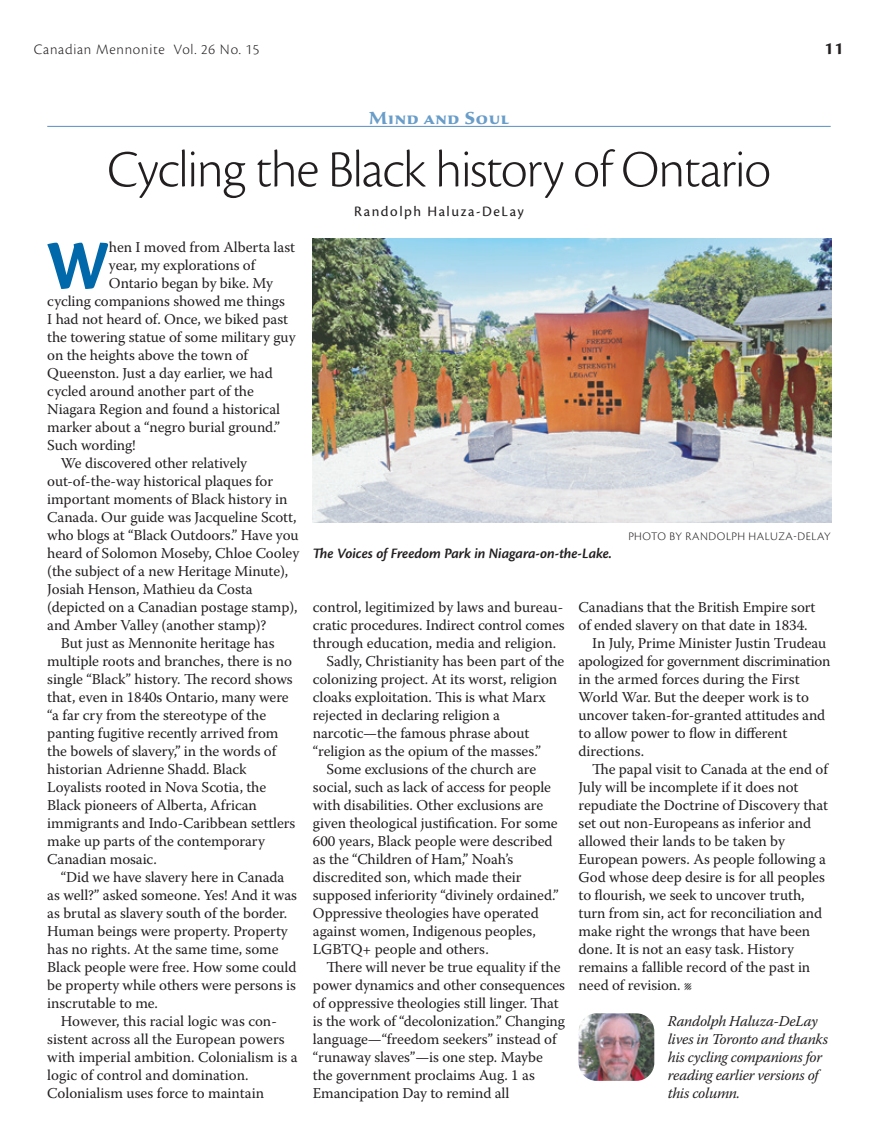
<style>
.page{position:relative;width:878px;height:1148px;background:#fff}
.page>*{position:absolute;margin:0;border:0;box-sizing:border-box;transform-origin:0 0}
.t1{font:700 72.3px "Cronos Pro";color:#0169aa}
.t2{font:300 54px "Cronos Pro";letter-spacing:-.025em;color:#231f20}
.t3{font:700 18px "Sava Pro";letter-spacing:.03em;color:#699dc9}
.t4{font:700 18px "Cronos Pro";color:#231f20}
.t5{font:15px "Warnock Pro";letter-spacing:-.005em;color:#231f20}
.t6{font:italic 15px/18px "Warnock Pro";letter-spacing:-.02em;color:#231f20}
.t7{font:italic 600 15px "Cronos Pro";letter-spacing:-.005em;color:#231f20}
.t8{font:300 15px "Cronos Pro";letter-spacing:.05em;color:#231f20}
.t9{font:15px "Cronos Pro";letter-spacing:.115em;color:#231f20}
.t10{font:300 12px "Cronos Pro";letter-spacing:.04em;color:#231f20}
</style>
<div class="page">
<img style="left:578px;top:1013px;width:76px;height:67px">
<hr style="left:47px;top:126px;width:783px;height:1px;background:#699dc9">
<img style="left:313px;top:238px;width:518px;height:284px">
<p class="t8" style="left:34px;top:41px;width:227px">Canadian Mennonite Vol. 26 No. 15</p>
<p class="t4" style="left:824px;top:38px;width:20px">11</p>
<p class="t3" style="left:369px;top:105px;width:142px">Mind and Soul</p>
<h2 class="t2" style="left:107px;top:138px;width:665px">Cycling the Black history of Ontario</h2>
<p class="t9" style="left:354px;top:203px;width:171px">Randolph Haluza-DeLay</p>
<h1 class="t1" style="left:46px;top:224px;width:65px">W</h1>
<p class="t5" style="left:109px;top:238px;width:187px">hen I moved from Alberta last</p>
<p class="t5" style="left:109px;top:256px;width:148px">year, my explorations of</p>
<p class="t5" style="left:109px;top:274px;width:165px">Ontario began by bike. My</p>
<p class="t5" style="left:47px;top:292px;width:239px">cycling companions showed me things</p>
<p class="t5" style="left:47px;top:310px;width:242px">I had not heard of. Once, we biked past</p>
<p class="t5" style="left:47px;top:328px;width:250px">the towering statue of some military guy</p>
<p class="t5" style="left:47px;top:346px;width:202px">on the heights above the town of</p>
<p class="t5" style="left:47px;top:364px;width:227px">Queenston. Just a day earlier, we had</p>
<p class="t5" style="left:47px;top:382px;width:208px">cycled around another part of the</p>
<p class="t5" style="left:47px;top:400px;width:234px">Niagara Region and found a historical</p>
<p class="t5" style="left:47px;top:418px;width:234px">marker about a “negro burial ground.”</p>
<p class="t5" style="left:47px;top:436px;width:90px">Such wording!</p>
<p class="t5" style="left:61px;top:454px;width:188px">We discovered other relatively</p>
<p class="t5" style="left:47px;top:472px;width:227px">out-of-the-way historical plaques for</p>
<p class="t5" style="left:47px;top:490px;width:241px">important moments of Black history in</p>
<p class="t5" style="left:47px;top:508px;width:251px">Canada. Our guide was Jacqueline Scott,</p>
<p class="t5" style="left:47px;top:526px;width:253px">who blogs at “Black Outdoors.” Have you</p>
<p class="t5" style="left:47px;top:544px;width:253px">heard of Solomon Moseby, Chloe Cooley</p>
<p class="t5" style="left:47px;top:562px;width:242px">(the subject of a new Heritage Minute),</p>
<p class="t5" style="left:47px;top:580px;width:207px">Josiah Henson, Mathieu da Costa</p>
<p class="t5" style="left:47px;top:598px;width:252px">(depicted on a Canadian postage stamp),</p>
<p class="t5" style="left:47px;top:616px;width:221px">and Amber Valley (another stamp)?</p>
<p class="t5" style="left:61px;top:634px;width:215px">But just as Mennonite heritage has</p>
<p class="t5" style="left:47px;top:652px;width:246px">multiple roots and branches, there is no</p>
<p class="t5" style="left:47px;top:670px;width:247px">single “Black” history. The record shows</p>
<p class="t5" style="left:47px;top:688px;width:243px">that, even in 1840s Ontario, many were</p>
<p class="t5" style="left:47px;top:706px;width:220px">“a far cry from the stereotype of the</p>
<p class="t5" style="left:47px;top:724px;width:233px">panting fugitive recently arrived from</p>
<p class="t5" style="left:47px;top:742px;width:230px">the bowels of slavery,” in the words of</p>
<p class="t5" style="left:47px;top:760px;width:201px">historian Adrienne Shadd. Black</p>
<p class="t5" style="left:47px;top:778px;width:220px">Loyalists rooted in Nova Scotia, the</p>
<p class="t5" style="left:47px;top:796px;width:211px">Black pioneers of Alberta, African</p>
<p class="t5" style="left:47px;top:814px;width:249px">immigrants and Indo-Caribbean settlers</p>
<p class="t5" style="left:47px;top:832px;width:219px">make up parts of the contemporary</p>
<p class="t5" style="left:47px;top:850px;width:111px">Canadian mosaic.</p>
<p class="t5" style="left:61px;top:868px;width:225px">“Did we have slavery here in Canada</p>
<p class="t5" style="left:47px;top:886px;width:251px">as well?” asked someone. Yes! And it was</p>
<p class="t5" style="left:47px;top:904px;width:241px">as brutal as slavery south of the border.</p>
<p class="t5" style="left:47px;top:922px;width:242px">Human beings were property. Property</p>
<p class="t5" style="left:47px;top:940px;width:233px">has no rights. At the same time, some</p>
<p class="t5" style="left:47px;top:958px;width:251px">Black people were free. How some could</p>
<p class="t5" style="left:47px;top:976px;width:250px">be property while others were persons is</p>
<p class="t5" style="left:47px;top:994px;width:112px">inscrutable to me.</p>
<p class="t5" style="left:61px;top:1012px;width:217px">However, this racial logic was con-</p>
<p class="t5" style="left:47px;top:1030px;width:239px">sistent across all the European powers</p>
<p class="t5" style="left:47px;top:1048px;width:252px">with imperial ambition. Colonialism is a</p>
<p class="t5" style="left:47px;top:1066px;width:203px">logic of control and domination.</p>
<p class="t5" style="left:47px;top:1084px;width:218px">Colonialism uses force to maintain</p>
<p class="t7" style="left:313px;top:545px;width:300px">The Voices of Freedom Park in Niagara-on-the-Lake.</p>
<p class="t10" style="left:628px;top:529px;width:204px">PHOTO BY RANDOLPH HALUZA-DELAY</p>
<p class="t5" style="left:313px;top:598px;width:252px">control, legitimized by laws and bureau-</p>
<p class="t5" style="left:313px;top:616px;width:253px">cratic procedures. Indirect control comes</p>
<p class="t5" style="left:313px;top:634px;width:245px">through education, media and religion.</p>
<p class="t5" style="left:326px;top:652px;width:239px">Sadly, Christianity has been part of the</p>
<p class="t5" style="left:313px;top:670px;width:246px">colonizing project. At its worst, religion</p>
<p class="t5" style="left:313px;top:688px;width:234px">cloaks exploitation. This is what Marx</p>
<p class="t5" style="left:313px;top:706px;width:188px">rejected in declaring religion a</p>
<p class="t5" style="left:313px;top:724px;width:218px">narcotic—the famous phrase about</p>
<p class="t5" style="left:313px;top:742px;width:230px">“religion as the opium of the masses.”</p>
<p class="t5" style="left:326px;top:760px;width:211px">Some exclusions of the church are</p>
<p class="t5" style="left:313px;top:778px;width:240px">social, such as lack of access for people</p>
<p class="t5" style="left:313px;top:796px;width:232px">with disabilities. Other exclusions are</p>
<p class="t5" style="left:313px;top:814px;width:246px">given theological justification. For some</p>
<p class="t5" style="left:313px;top:832px;width:241px">600 years, Black people were described</p>
<p class="t5" style="left:313px;top:850px;width:202px">as the “Children of Ham,” Noah’s</p>
<p class="t5" style="left:313px;top:868px;width:210px">discredited son, which made their</p>
<p class="t5" style="left:313px;top:886px;width:247px">supposed inferiority “divinely ordained.”</p>
<p class="t5" style="left:313px;top:904px;width:227px">Oppressive theologies have operated</p>
<p class="t5" style="left:313px;top:922px;width:224px">against women, Indigenous peoples,</p>
<p class="t5" style="left:313px;top:940px;width:177px">LGBTQ+ people and others.</p>
<p class="t5" style="left:326px;top:958px;width:235px">There will never be true equality if the</p>
<p class="t5" style="left:313px;top:976px;width:254px">power dynamics and other consequences</p>
<p class="t5" style="left:313px;top:994px;width:247px">of oppressive theologies still linger. That</p>
<p class="t5" style="left:313px;top:1012px;width:253px">is the work of “decolonization.” Changing</p>
<p class="t5" style="left:313px;top:1030px;width:245px">language—“freedom seekers” instead of</p>
<p class="t5" style="left:313px;top:1048px;width:231px">“runaway slaves”—is one step. Maybe</p>
<p class="t5" style="left:313px;top:1066px;width:223px">the government proclaims Aug. 1 as</p>
<p class="t5" style="left:313px;top:1084px;width:198px">Emancipation Day to remind all</p>
<p class="t5" style="left:578px;top:598px;width:238px">Canadians that the British Empire sort</p>
<p class="t5" style="left:578px;top:616px;width:230px">of ended slavery on that date in 1834.</p>
<p class="t5" style="left:592px;top:634px;width:236px">In July, Prime Minister Justin Trudeau</p>
<p class="t5" style="left:578px;top:652px;width:253px">apologized for government discrimination</p>
<p class="t5" style="left:578px;top:670px;width:223px">in the armed forces during the First</p>
<p class="t5" style="left:578px;top:688px;width:232px">World War. But the deeper work is to</p>
<p class="t5" style="left:578px;top:706px;width:248px">uncover taken-for-granted attitudes and</p>
<p class="t5" style="left:578px;top:724px;width:210px">to allow power to flow in different</p>
<p class="t5" style="left:578px;top:742px;width:67px">directions.</p>
<p class="t5" style="left:592px;top:760px;width:237px">The papal visit to Canada at the end of</p>
<p class="t5" style="left:578px;top:778px;width:221px">July will be incomplete if it does not</p>
<p class="t5" style="left:578px;top:796px;width:251px">repudiate the Doctrine of Discovery that</p>
<p class="t5" style="left:578px;top:814px;width:234px">set out non-Europeans as inferior and</p>
<p class="t5" style="left:578px;top:832px;width:208px">allowed their lands to be taken by</p>
<p class="t5" style="left:578px;top:850px;width:249px">European powers. As people following a</p>
<p class="t5" style="left:578px;top:868px;width:248px">God whose deep desire is for all peoples</p>
<p class="t5" style="left:578px;top:886px;width:227px">to flourish, we seek to uncover truth,</p>
<p class="t5" style="left:578px;top:904px;width:245px">turn from sin, act for reconciliation and</p>
<p class="t5" style="left:578px;top:922px;width:233px">make right the wrongs that have been</p>
<p class="t5" style="left:578px;top:940px;width:217px">done. It is not an easy task. History</p>
<p class="t5" style="left:578px;top:958px;width:233px">remains a fallible record of the past in</p>
<p class="t5" style="left:578px;top:976px;width:111px">need of revision. l</p>
<p class="t6" style="left:667px;top:1012px;width:162px">Randolph Haluza-DeLay lives in Toronto and thanks his cycling companions for reading earlier versions of this column.</p>
</div>
